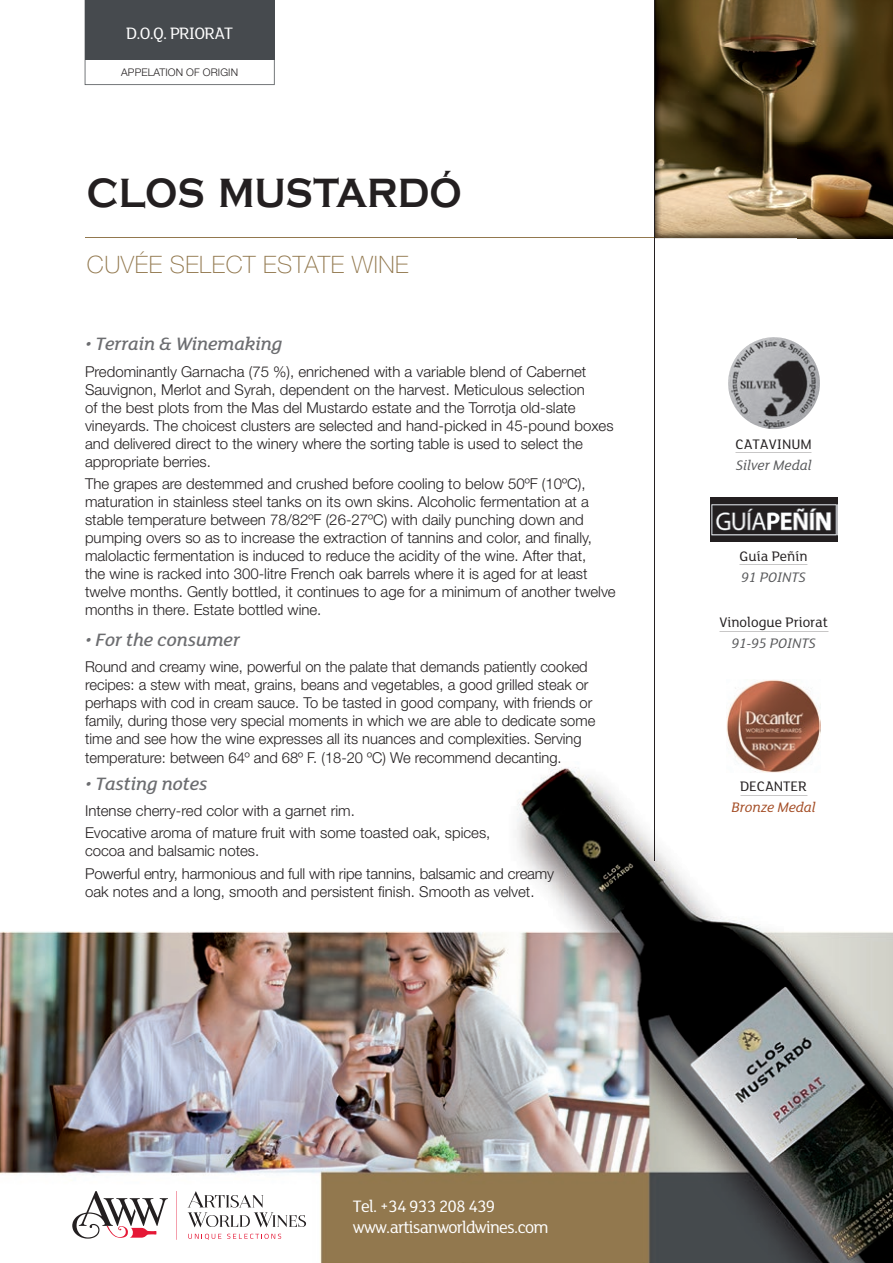
<style>
.page{position:relative;width:893px;height:1263px;background:#fff}
.page>*{position:absolute;margin:0;border:0;box-sizing:border-box;transform-origin:0 0}
.t1{font:700 42.15px "Copperplate Gothic";color:#231f20;scale:.9 1}
.t2{font:100 24px "Helvetica Neue LT Std";letter-spacing:.02em;color:#92784e}
.t3{font:italic 500 19.5px "FS Lola";color:#6c6d70}
.t4{font:18px/21px "FS Lola";letter-spacing:-.04em;color:#fff}
.t5{font:300 15px/18px "Helvetica Neue LT Std";color:#231f20}
.t6{font:15px "FS Lola";color:#231f20}
.t7{font:italic 15px "FS Lola";color:#57585a}
.t8{font:italic 15px "FS Lola";color:#a34b23}
.t9{font:300 10.5px "Helvetica Neue LT Std";letter-spacing:.01em;color:#231f20}
</style>
<div class="page">
<svg style="left:85px;top:0;width:190px;height:85px"></svg>
<img style="left:0;top:767px;width:893px;height:496px">
<hr style="left:85px;top:237px;width:570px;height:1px;background:#92784e">
<img style="left:655px;top:0;width:238px;height:238px">
<hr style="left:654px;top:0;width:1px;height:861px;background:#231f20">
<svg style="left:72px;top:1191px;width:96px;height:47px"></svg>
<svg style="left:188px;top:1191px;width:118px;height:36px"></svg>
<svg style="left:188px;top:1234px;width:33px;height:6px"></svg>
<svg style="left:227px;top:1234px;width:54px;height:5px"></svg>
<svg style="left:177px;top:1191px;width:1px;height:49px"></svg>
<div style="left:85px;top:0;width:189px;height:60px;background:#464a4e"></div>
<img style="left:727px;top:680px;width:93px;height:93px">
<img style="left:728px;top:337px;width:92px;height:92px;border-radius:46px">
<img style="left:710px;top:497px;width:127px;height:44px">
<p class="t4" style="left:126px;top:23px;width:109px">D.O.Q. PRIORAT</p>
<p class="t9" style="left:121px;top:66px;width:118px">APPELATION OF ORIGIN</p>
<h1 class="t1" style="left:87px;top:170px;width:418px">CLOS MUSTARDÓ</h1>
<h2 class="t2" style="left:87px;top:250px;width:323px">CUVÉE SELECT ESTATE WINE</h2>
<h3 class="t3" style="left:85px;top:334px;width:199px">• Terrain &amp; Winemaking</h3>
<p class="t5" style="left:85px;top:362px;width:530px">Predominantly Garnacha (75 %), enrichened with a variable blend of Cabernet Sauvignon, Merlot and Syrah, dependent on the harvest. Meticulous selection<br>of the best plots from the Mas del Mustardo estate and the Torrotja old-slate vineyards. The choicest clusters are selected and hand-picked in 45-pound boxes and delivered direct to the winery where the sorting table is used to select the appropriate berries.</p>
<p class="t5" style="left:85px;top:474px;width:532px">The grapes are destemmed and crushed before cooling to below 50ºF (10ºC), maturation in stainless steel tanks on its own skins. Alcoholic fermentation at a stable temperature between 78/82ºF (26-27ºC) with daily punching down and pumping overs so as to increase the extraction of tannins and color, and finally, malolactic fermentation is induced to reduce the acidity of the wine. After that,<br>the wine is racked into 300-litre French oak barrels where it is aged for at least twelve months. Gently bottled, it continues to age for a minimum of another twelve months in there. Estate bottled wine.</p>
<h3 class="t3" style="left:85px;top:630px;width:156px">• For the consumer</h3>
<p class="t5" style="left:85px;top:658px;width:512px">Round and creamy wine, powerful on the palate that demands patiently cooked recipes: a stew with meat, grains, beans and vegetables, a good grilled steak or perhaps with cod in cream sauce. To be tasted in good company, with friends or family, during those very special moments in which we are able to dedicate some time and see how the wine expresses all its nuances and complexities. Serving temperature: between 64º and 68º F. (18-20 ºC) We recommend decanting.</p>
<h3 class="t3" style="left:85px;top:773px;width:124px">• Tasting notes</h3>
<p class="t5" style="left:85px;top:799px;width:407px;line-height:22.2px">Intense cherry-red color with a garnet rim.<br>Evocative aroma of mature fruit with some toasted oak, spices,</p>
<p class="t5" style="left:85px;top:840px;width:471px;line-height:22.2px">cocoa and balsamic notes.<br>Powerful entry, harmonious and full with ripe tannins, balsamic and creamy</p>
<p class="t5" style="left:85px;top:882px;width:451px">oak notes and a long, smooth and persistent finish. Smooth as velvet.</p>
<p class="t6" style="left:736px;top:436px;width:78px">CATAVINUM</p>
<p class="t7" style="left:736px;top:457px;width:77px">Silver Medal</p>
<p class="t6" style="left:740px;top:548px;width:69px">Guía Peñín</p>
<p class="t7" style="left:741px;top:569px;width:66px">91 POINTS</p>
<p class="t6" style="left:719px;top:614px;width:110px">Vinologue Priorat</p>
<p class="t7" style="left:732px;top:635px;width:86px">91-95 POINTS</p>
<p class="t6" style="left:740px;top:778px;width:68px">DECANTER</p>
<p class="t8" style="left:731px;top:799px;width:86px">Bronze Medal</p>
<p class="t4" style="left:353px;top:1196px;width:197px">Tel. +34 933 208 439 www.artisanworldwines.com</p>
</div>
